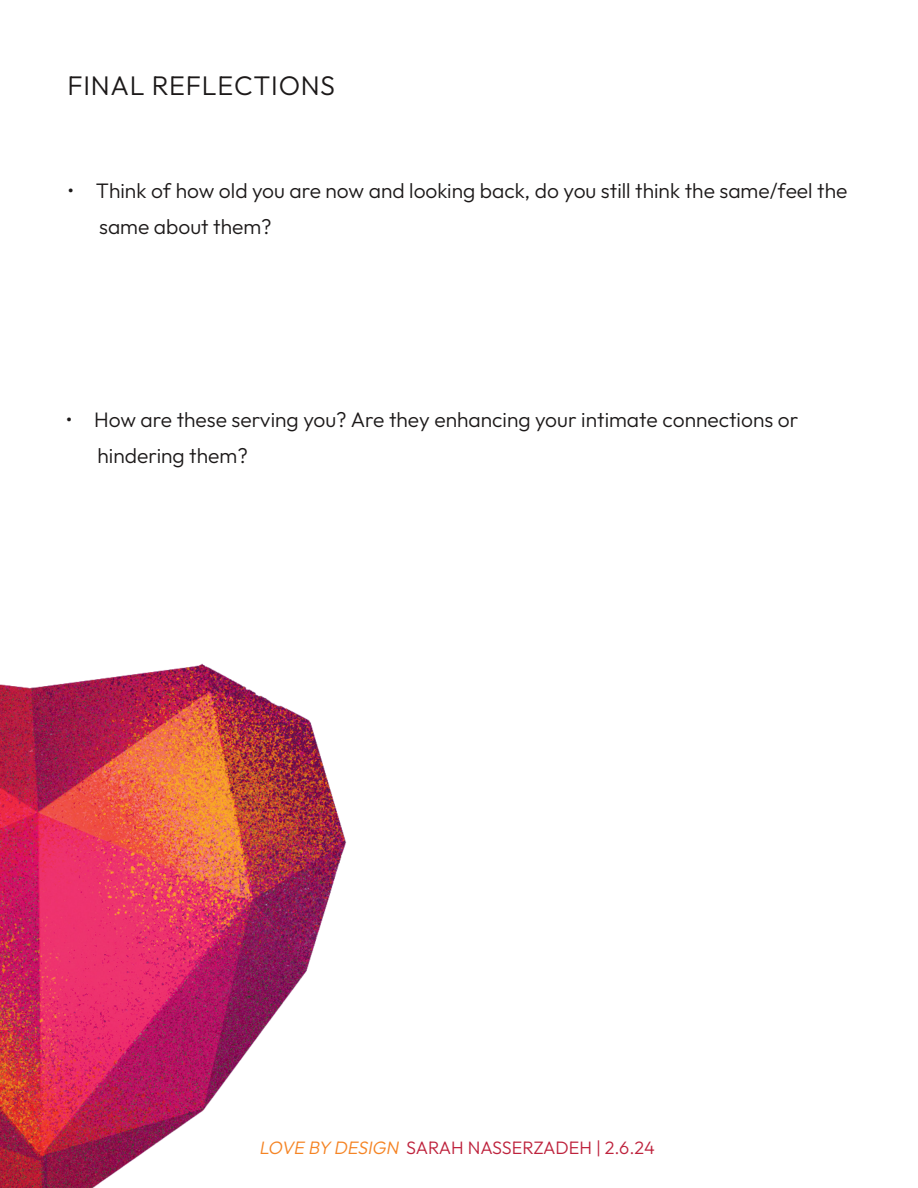
<style>
.page{position:relative;width:918px;height:1188px;background:#fff}
.page>*{position:absolute;margin:0;border:0;box-sizing:border-box;transform-origin:0 0}
.t1{font:100 27px "Outfit";letter-spacing:.025em;color:#1c1919}
.t2{font:100 21px/36px "Outfit";color:#1c1919}
.t3{font:100 18px "Outfit";color:#be233d}
.s1{font-style:italic;color:#f58424}
</style>
<div class="page">
<img style="left:0;top:663px;width:346px;height:525px">
<p class="t1" style="left:68px;top:69px;width:269px">FINAL REFLECTIONS</p>
<p class="t2" style="left:99px;top:173px;width:750px;text-indent:-32px">• Think of how old you are now and looking back, do you still think the same/feel the same about them?</p>
<p class="t2" style="left:97px;top:402px;width:703px;text-indent:-32px">• How are these serving you? Are they enhancing your intimate connections or hindering them?</p>
<p class="t3" style="left:259px;top:1137px;width:397px"><span class="s1">LOVE BY DESIGN</span> SARAH NASSERZADEH | 2.6.24</p>
</div>
